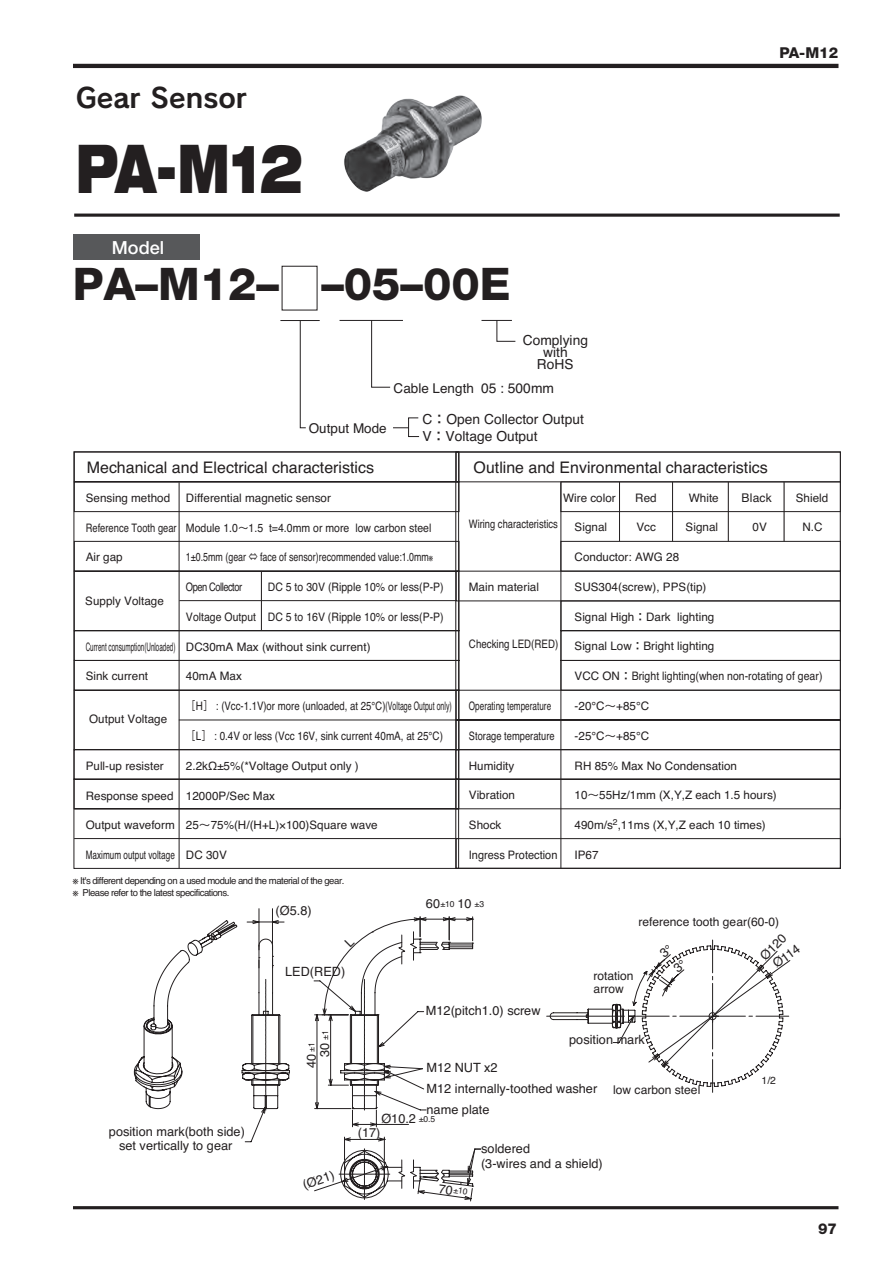
<style>
.page{position:relative;width:875px;height:1263px;background:#fff}
.page>*{position:absolute;margin:0;border:0;box-sizing:border-box;transform-origin:0 0}
.ノーマル{font:900 expanded 67.5px "Helvetica Neue";color:#231f20;scale:.67 1}
.t1{font:800 45px "Helvetica Neue";color:#231f20}
.ノーマル-2{font:27px "Rodin CID B";color:#231f20}
.t2{font:500 18px "Helvetica Neue";color:#fff}
.t3{font:15.9px "Helvetica";color:#231f20}
.ノーマル-3{font:800 15px "Helvetica Neue";color:#231f20}
.t4{font:13.8px/11.7px "Helvetica";color:#231f20;text-align:center}
.t5{font:13.5px "Helvetica";color:#231f20}
.t6{font:12.75px/20.2px "Helvetica";color:#231f20}
.t7{font:12px/13.6px "Helvetica";color:#231f20}
.t8{font:11.7px "Helvetica";color:#231f20}
.t9{font:11.7px "Helvetica";color:#231f20;scale:.85 1}
.t10{font:11.7px "Helvetica";color:#231f20;scale:.8 1}
.t11{font:11.7px "Helvetica";color:#231f20;scale:.9 1}
.t12{font:11.7px "Helvetica";color:#231f20;scale:.54 1}
.t13{font:11.7px "Helvetica";color:#231f20;scale:.76 1}
.t14{font:11.7px "Helvetica";color:#231f20;scale:.7 1}
.t15{font:11.7px "Helvetica";color:#231f20;scale:.94 1}
.t16{font:11.7px "Helvetica";color:#231f20;scale:.83 1}
.t17{font:11.7px "Helvetica";letter-spacing:-.05em;color:#231f20;scale:.8 1}
.t18{font:10.35px "Helvetica";color:#231f20}
.t19{font:9.6px/12.8px "Helvetica";letter-spacing:-.05em;color:#231f20}
.t20{font:8.55px "Helvetica";color:#231f20}
.s1{font-size:13.8px}
.s2{font-family:"Gothic BBB Medium 83 pv RKSJ H"}
.s3{font-size:9.6px}
.s4{font-size:8.55px}
.s5{font-size:12.75px}
</style>
<div class="page">
<svg style="left:133px;top:920px;width:105px;height:168px"></svg>
<svg style="left:145px;top:931px;width:100px;height:211px"></svg>
<hr style="left:73px;top:1206px;width:765px;height:3px;background:#231f20">
<hr style="left:73px;top:64px;width:765px;height:4px;background:#231f20">
<img style="left:344px;top:95px;width:138px;height:97px">
<svg style="left:75px;top:481px;width:380px;height:358px"></svg>
<hr style="left:179px;top:482px;width:1px;height:386px;background:#231f20">
<svg style="left:560px;top:481px;width:279px;height:90px"></svg>
<div style="left:456px;top:571px;width:385px;height:30px;border:1px solid #231f20"></div>
<svg style="left:560px;top:600px;width:279px;height:90px"></svg>
<svg style="left:457px;top:690px;width:382px;height:119px"></svg>
<div style="left:456px;top:838px;width:385px;height:31px;border:1px solid #231f20"></div>
<hr style="left:179px;top:600px;width:277px;height:1px;background:#231f20">
<hr style="left:619px;top:482px;width:1px;height:59px;background:#231f20">
<hr style="left:261px;top:572px;width:1px;height:59px;background:#231f20">
<hr style="left:672px;top:482px;width:1px;height:59px;background:#231f20">
<hr style="left:728px;top:482px;width:1px;height:59px;background:#231f20">
<hr style="left:784px;top:482px;width:1px;height:59px;background:#231f20">
<hr style="left:561px;top:482px;width:1px;height:386px;background:#231f20">
<hr style="left:179px;top:720px;width:280px;height:1px;background:#231f20">
<hr style="left:280px;top:320px;width:40px;height:1px;background:#231f20">
<svg style="left:481px;top:320px;width:35px;height:22px"></svg>
<svg style="left:300px;top:320px;width:119px;height:117px"></svg>
<hr style="left:74px;top:214px;width:766px;height:3px;background:#231f20">
<div style="left:73px;top:235px;width:127px;height:25px;background:#57585a"></div>
<svg style="left:245px;top:908px;width:545px;height:293px"></svg>
<p class="ノーマル-2" style="left:76px;top:79px;width:173px">Gear Sensor</p>
<p class="ノーマル" style="left:76px;top:125px;width:341px">PA-M12</p>
<p class="ノーマル-3" style="left:779px;top:44px;width:60px">PA-M12</p>
<p class="t2" style="left:112px;top:237px;width:54px">Model</p>
<p class="t1" style="left:73px;top:258px;width:439px">PA–M12– –05–00E</p>
<p class="t4" style="left:523px;top:335px;width:67px">Complying with<br>RoHS</p>
<p class="t5" style="left:394px;top:378px;width:162px">Cable Length <span class="s1">05 : 500mm</span></p>
<p class="t5" style="left:309px;top:418px;width:80px">Output Mode</p>
<p class="t4" style="left:422px;top:411px;width:163px;line-height:17px;text-align:left">C<span class="s2">：</span>Open Collector Output<br>V<span class="s2">：</span>Voltage Output</p>
<p class="t3" style="left:87px;top:455px;width:289px">Mechanical and Electrical characteristics</p>
<p class="t3" style="left:474px;top:455px;width:296px">Outline and Environmental characteristics</p>
<p class="t8" style="left:86px;top:489px;width:86px">Sensing method</p>
<p class="t8" style="left:186px;top:489px;width:146px">Differential magnetic sensor</p>
<p class="t10" style="left:86px;top:518px;width:433px">Reference Tooth gear Module 1.0<span class="s2">～</span>1.5 t=4.0mm or more low carbon steel</p>
<p class="t8" style="left:86px;top:548px;width:39px">Air gap</p>
<p class="t13" style="left:186px;top:548px;width:327px">1±0.5mm (gear <span class="s2">⇔</span> face of sensor)recommended value:1.0mm<span class="s3">※</span></p>
<p class="t17" style="left:186px;top:578px;width:72px">Open Collector</p>
<p class="t11" style="left:268px;top:578px;width:197px">DC 5 to 30V (Ripple 10% or less(P-P)</p>
<p class="t11" style="left:186px;top:608px;width:288px">Voltage Output DC 5 to 16V (Ripple 10% or less(P-P)</p>
<p class="t12" style="left:86px;top:637px;width:529px">Current consumption(Unloaded) DC30mA Max (without sink current)</p>
<p class="t8" style="left:86px;top:667px;width:64px">Sink current</p>
<p class="t8" style="left:186px;top:667px;width:57px">40mA Max</p>
<p class="t9" style="left:186px;top:697px;width:314px"><span class="s2">［</span>H<span class="s2">］</span> : (Vcc-1.1V)or more (unloaded, at 25℃)(Voltage Output only)</p>
<p class="t9" style="left:186px;top:727px;width:304px"><span class="s2">［</span>L<span class="s2">］</span> : 0.4V or less (Vcc 16V, sink current 40mA, at 25℃)</p>
<p class="t8" style="left:86px;top:756px;width:79px">Pull-up resister</p>
<p class="t8" style="left:186px;top:756px;width:174px">2.2kΩ±5%(*Voltage Output only )</p>
<p class="t8" style="left:86px;top:786px;width:191px">Response speed 12000P/Sec Max</p>
<p class="t8" style="left:86px;top:816px;width:293px">Output waveform 25<span class="s2">～</span>75%(H/(H+L)×100)Square wave</p>
<p class="t14" style="left:86px;top:846px;width:203px">Maximum output voltage DC 30V</p>
<p class="t8" style="left:85px;top:592px;width:80px">Supply Voltage</p>
<p class="t8" style="left:89px;top:710px;width:80px">Output Voltage</p>
<p class="t8" style="left:563px;top:488px;width:54px">Wire color</p>
<p class="t8" style="left:635px;top:488px;width:23px">Red</p>
<p class="t8" style="left:689px;top:488px;width:31px">White</p>
<p class="t7" style="left:741px;top:491px;width:32px">Black</p>
<p class="t8" style="left:796px;top:488px;width:34px">Shield</p>
<p class="t8" style="left:574px;top:518px;width:34px">Signal</p>
<p class="t8" style="left:636px;top:518px;width:21px">Vcc</p>
<p class="t8" style="left:686px;top:518px;width:34px">Signal</p>
<p class="t8" style="left:752px;top:518px;width:16px">0V</p>
<p class="t8" style="left:802px;top:518px;width:22px">N.C</p>
<p class="t8" style="left:574px;top:548px;width:106px">Conductor: AWG 28</p>
<p class="t10" style="left:469px;top:515px;width:113px">Wiring characteristics</p>
<p class="t8" style="left:469px;top:578px;width:72px">Main material</p>
<p class="t8" style="left:574px;top:578px;width:133px">SUS304(screw), PPS(tip)</p>
<p class="t8" style="left:574px;top:608px;width:141px">Signal High<span class="s2">：</span>Dark lighting</p>
<p class="t8" style="left:574px;top:637px;width:141px">Signal Low<span class="s2">：</span>Bright lighting</p>
<p class="t8" style="left:574px;top:667px;width:249px">VCC ON<span class="s2">：</span>Bright lighting(when non-rotating of gear)</p>
<p class="t14" style="left:469px;top:697px;width:119px">Operating temperature</p>
<p class="t8" style="left:574px;top:697px;width:76px">-20℃<span class="s2">～</span>+85℃</p>
<p class="t10" style="left:469px;top:727px;width:109px">Storage temperature</p>
<p class="t8" style="left:574px;top:727px;width:76px">-25℃<span class="s2">～</span>+85℃</p>
<p class="t8" style="left:469px;top:756px;width:47px">Humidity</p>
<p class="t8" style="left:574px;top:756px;width:164px">RH 85% Max No Condensation</p>
<p class="t8" style="left:469px;top:786px;width:48px">Vibration</p>
<p class="t8" style="left:574px;top:786px;width:204px">10<span class="s2">～</span>55Hz/1mm (X,Y,Z each 1.5 hours)</p>
<p class="t8" style="left:469px;top:816px;width:34px">Shock</p>
<p class="t8" style="left:574px;top:816px;width:193px">490m/s<sup>2</sup>,11ms (X,Y,Z each 10 times)</p>
<p class="t15" style="left:469px;top:846px;width:96px">Ingress Protection</p>
<p class="t8" style="left:574px;top:846px;width:26px">ⅠP67</p>
<p class="t16" style="left:469px;top:635px;width:109px">Checking LED(RED)</p>
<p class="t19" style="left:73px;top:874px;width:273px">※ It's different depending on a used module and the material of the gear. ※ Please refer to the latest specifications.</p>
<p class="t6" style="left:276px;top:901px;width:38px">(Ø5.8)</p>
<p class="t6" style="left:285px;top:962px;width:62px">LED(RED)</p>
<p class="t6" style="left:109px;top:1125px;width:137px;line-height:14.1px;text-align:center">position mark(both side) set vertically to gear</p>
<p class="t6" style="left:315px;top:1057px;width:28px;rotate:-90deg">30 <span class="s4">±1</span></p>
<p class="t6" style="left:301px;top:1068px;width:28px;rotate:-90deg">40 <span class="s4">±1</span></p>
<p class="t6" style="left:300px;top:1175px;width:34px;rotate:-18deg">(Ø21)</p>
<p class="t20" style="left:426px;top:897px;width:60px"><span class="s5">60</span>±10 <span class="s5">10</span> ±3</p>
<p class="t6" style="left:426px;top:1000px;width:116px">M12(pitch1.0) screw</p>
<p class="t7" style="left:638px;top:915px;width:142px">reference tooth gear(60-0)</p>
<p class="t6" style="left:755px;top:951px;width:33px;rotate:-45deg">Ø120</p>
<p class="t6" style="left:768px;top:957px;width:32px;rotate:-36deg">Ø114</p>
<p class="t6" style="left:655px;top:947px;width:14px;rotate:-40deg">3°<br>3°</p>
<p class="t7" style="left:593px;top:969px;width:42px">rotation arrow</p>
<p class="t6" style="left:569px;top:1029px;width:77px">position mark</p>
<p class="t7" style="left:613px;top:1083px;width:89px">low carbon steel</p>
<p class="t6" style="left:426px;top:1058px;width:73px">M12 NUT x2</p>
<p class="t6" style="left:427px;top:1078px;width:172px">M12 internally-toothed washer</p>
<p class="t6" style="left:426px;top:1100px;width:65px">name plate</p>
<p class="t6" style="left:381px;top:1109px;width:56px">Ø10.2 <span class="s4">±0.5</span></p>
<p class="t6" style="left:358px;top:1123px;width:24px">(17)</p>
<p class="t20" style="left:440px;top:1181px;width:31px;rotate:8deg"><span class="s5">70</span>±10</p>
<p class="t6" style="left:481px;top:1141px;width:123px;line-height:15.3px">soldered<br>(3-wires and a shield)</p>
<p class="t18" style="left:761px;top:1072px;width:16px">1/2</p>
<p class="ノーマル-3" style="left:818px;top:1219px;width:20px">97</p>
</div>
